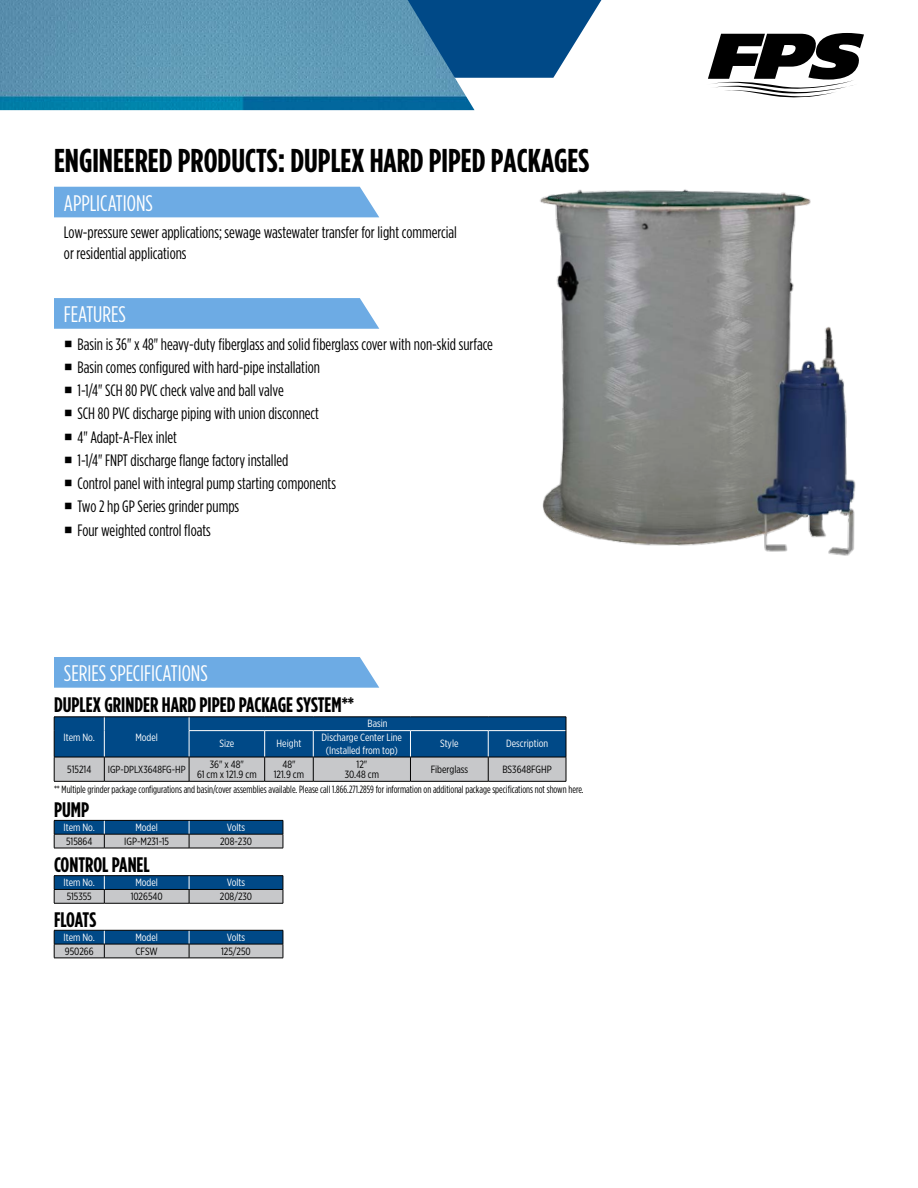
<style>
.page{position:relative;width:918px;height:1188px;background:#fff}
.page>*{position:absolute;margin:0;border:0;box-sizing:border-box;transform-origin:0 0}
.t1{font:700 33px "Gotham Condensed";color:#000}
.t2{font:22.5px "Gotham Condensed";color:#fff}
.t3{font:700 21px "Gotham Condensed";color:#000}
.t4{font:16.5px/23.2px "Gotham Condensed";color:#000}
.t5{font:10.5px "Gotham Condensed";color:#000}
.t6{font:10.5px/12.6px "Gotham X Narrow";color:#fff;text-align:center}
.t7{font:10.5px/10.5px "Gotham X Narrow";color:#000;text-align:center}
.t8{font:10.35px "Gotham X Narrow";color:#000}
</style>
<div class="page">
<svg style="left:475px;top:0;width:126px;height:78px"></svg>
<img style="left:0;top:0;width:475px;height:110px">
<svg style="left:708px;top:33px;width:156px;height:65px"></svg>
<hr style="left:54px;top:781px;width:50px;height:1px;background:#000">
<hr style="left:104px;top:781px;width:85px;height:1px;background:#000">
<hr style="left:189px;top:781px;width:76px;height:1px;background:#000">
<hr style="left:265px;top:781px;width:48px;height:1px;background:#000">
<hr style="left:313px;top:781px;width:97px;height:1px;background:#000">
<hr style="left:410px;top:781px;width:78px;height:1px;background:#000">
<hr style="left:488px;top:781px;width:78px;height:1px;background:#000">
<svg style="left:54px;top:717px;width:513px;height:64px;background:#4b779d"></svg>
<hr style="left:189px;top:757px;width:76px;height:1px;background:#000">
<hr style="left:265px;top:757px;width:48px;height:1px;background:#000">
<hr style="left:410px;top:757px;width:78px;height:1px;background:#000">
<hr style="left:488px;top:757px;width:78px;height:1px;background:#000">
<hr style="left:313px;top:757px;width:97px;height:1px;background:#000">
<hr style="left:54px;top:848px;width:50px;height:1px;background:#000">
<hr style="left:104px;top:848px;width:85px;height:1px;background:#000">
<hr style="left:189px;top:848px;width:94px;height:1px;background:#000">
<svg style="left:54px;top:820px;width:230px;height:28px;background:#5c7e9c"></svg>
<hr style="left:54px;top:834px;width:50px;height:1px;background:#000">
<hr style="left:104px;top:834px;width:85px;height:1px;background:#000">
<hr style="left:189px;top:834px;width:94px;height:1px;background:#000">
<hr style="left:54px;top:903px;width:50px;height:1px;background:#000">
<hr style="left:104px;top:903px;width:85px;height:1px;background:#000">
<hr style="left:189px;top:903px;width:94px;height:1px;background:#000">
<hr style="left:54px;top:875px;width:50px;height:1px;background:#000">
<hr style="left:104px;top:875px;width:85px;height:1px;background:#000">
<hr style="left:189px;top:875px;width:94px;height:1px;background:#000">
<svg style="left:54px;top:876px;width:230px;height:27px;background:#6185a4"></svg>
<hr style="left:54px;top:889px;width:50px;height:1px;background:#000">
<hr style="left:104px;top:889px;width:85px;height:1px;background:#000">
<hr style="left:189px;top:889px;width:94px;height:1px;background:#000">
<hr style="left:54px;top:958px;width:50px;height:1px;background:#000">
<hr style="left:104px;top:958px;width:85px;height:1px;background:#000">
<hr style="left:189px;top:958px;width:94px;height:1px;background:#000">
<svg style="left:54px;top:930px;width:230px;height:28px;background:#5b7e9b"></svg>
<hr style="left:54px;top:944px;width:50px;height:1px;background:#000">
<hr style="left:104px;top:944px;width:85px;height:1px;background:#000">
<hr style="left:189px;top:944px;width:94px;height:1px;background:#000">
<img style="left:540px;top:189px;width:316px;height:367px">
<svg style="left:54px;top:298px;width:325px;height:31px;background:#72aee5"></svg>
<div style="left:54px;top:657px;width:325px;height:31px;background:#6dabe4"></div>
<div style="left:54px;top:187px;width:325px;height:30px;background:#6dabe4"></div>
<h1 class="t1" style="left:54px;top:141px;width:537px">ENGINEERED PRODUCTS: DUPLEX HARD PIPED PACKAGES</h1>
<h2 class="t2" style="left:64px;top:190px;width:90px">APPLICATIONS</h2>
<p class="t4" style="left:64px;top:221px;width:394px;line-height:21px">Low-pressure sewer applications; sewage wastewater transfer for light commercial or residential applications</p>
<h2 class="t2" style="left:64px;top:301px;width:64px">FEATURES</h2>
<p class="t4" style="left:77px;top:332px;width:417px">Basin is 36" x 48" heavy-duty fiberglass and solid fiberglass cover with non-skid surface Basin comes configured with hard-pipe installation<br>1-1/4" SCH 80 PVC check valve and ball valve<br>SCH 80 PVC discharge piping with union disconnect<br>4" Adapt-A-Flex inlet<br>1-1/4" FNPT discharge flange factory installed<br>Control panel with integral pump starting components<br>Two 2 hp GP Series grinder pumps<br>Four weighted control floats</p>
<h2 class="t2" style="left:64px;top:660px;width:145px">SERIES SPECIFICATIONS</h2>
<p class="t3" style="left:54px;top:693px;width:302px">DUPLEX GRINDER HARD PIPED PACKAGE SYSTEM**</p>
<p class="t6" style="left:64px;top:730px;width:33px">Item No.</p>
<p class="t6" style="left:135px;top:730px;width:24px">Model</p>
<p class="t6" style="left:367px;top:717px;width:22px">Basin</p>
<p class="t6" style="left:219px;top:737px;width:16px">Size</p>
<p class="t6" style="left:277px;top:737px;width:26px">Height</p>
<p class="t6" style="left:322px;top:731px;width:82px">Discharge Center Line (Installed from top)</p>
<p class="t6" style="left:440px;top:737px;width:20px">Style</p>
<p class="t6" style="left:506px;top:737px;width:44px">Description</p>
<p class="t7" style="left:67px;top:764px;width:26px">515214</p>
<p class="t8" style="left:108px;top:763px;width:79px">IGP-DPLX3648FG-HP</p>
<p class="t7" style="left:197px;top:758px;width:61px">36" x 48"<br>61 cm x 121.9 cm</p>
<p class="t7" style="left:274px;top:758px;width:32px">48"<br>121.9 cm</p>
<p class="t7" style="left:345px;top:758px;width:36px">12"<br>30.48 cm</p>
<p class="t7" style="left:431px;top:764px;width:39px">Fiberglass</p>
<p class="t7" style="left:502px;top:764px;width:51px">BS3648FGHP</p>
<p class="t5" style="left:54px;top:783px;width:531px">** Multiple grinder package configurations and basin/cover assemblies available. Please call 1.866.271.2859 for information on additional package specifications not shown here.</p>
<p class="t6" style="left:64px;top:821px;width:33px">Item No.</p>
<p class="t6" style="left:135px;top:821px;width:24px">Model</p>
<p class="t6" style="left:227px;top:821px;width:20px">Volts</p>
<p class="t7" style="left:66px;top:836px;width:28px">515864</p>
<p class="t7" style="left:124px;top:836px;width:46px">IGP-M231-15</p>
<p class="t7" style="left:220px;top:836px;width:34px">208-230</p>
<p class="t6" style="left:64px;top:876px;width:33px">Item No.</p>
<p class="t6" style="left:135px;top:876px;width:24px">Model</p>
<p class="t6" style="left:227px;top:876px;width:20px">Volts</p>
<p class="t7" style="left:67px;top:891px;width:27px">515355</p>
<p class="t7" style="left:131px;top:891px;width:34px">1026540</p>
<p class="t7" style="left:220px;top:891px;width:34px">208/230</p>
<p class="t6" style="left:64px;top:931px;width:33px">Item No.</p>
<p class="t6" style="left:135px;top:931px;width:24px">Model</p>
<p class="t6" style="left:227px;top:931px;width:20px">Volts</p>
<p class="t7" style="left:65px;top:946px;width:30px">950266</p>
<p class="t7" style="left:136px;top:946px;width:24px">CFSW</p>
<p class="t7" style="left:221px;top:946px;width:31px">125/250</p>
<p class="t3" style="left:54px;top:798px;width:37px">PUMP</p>
<p class="t3" style="left:54px;top:853px;width:97px">CONTROL PANEL</p>
<p class="t3" style="left:54px;top:907px;width:44px">FLOATS</p>
</div>
